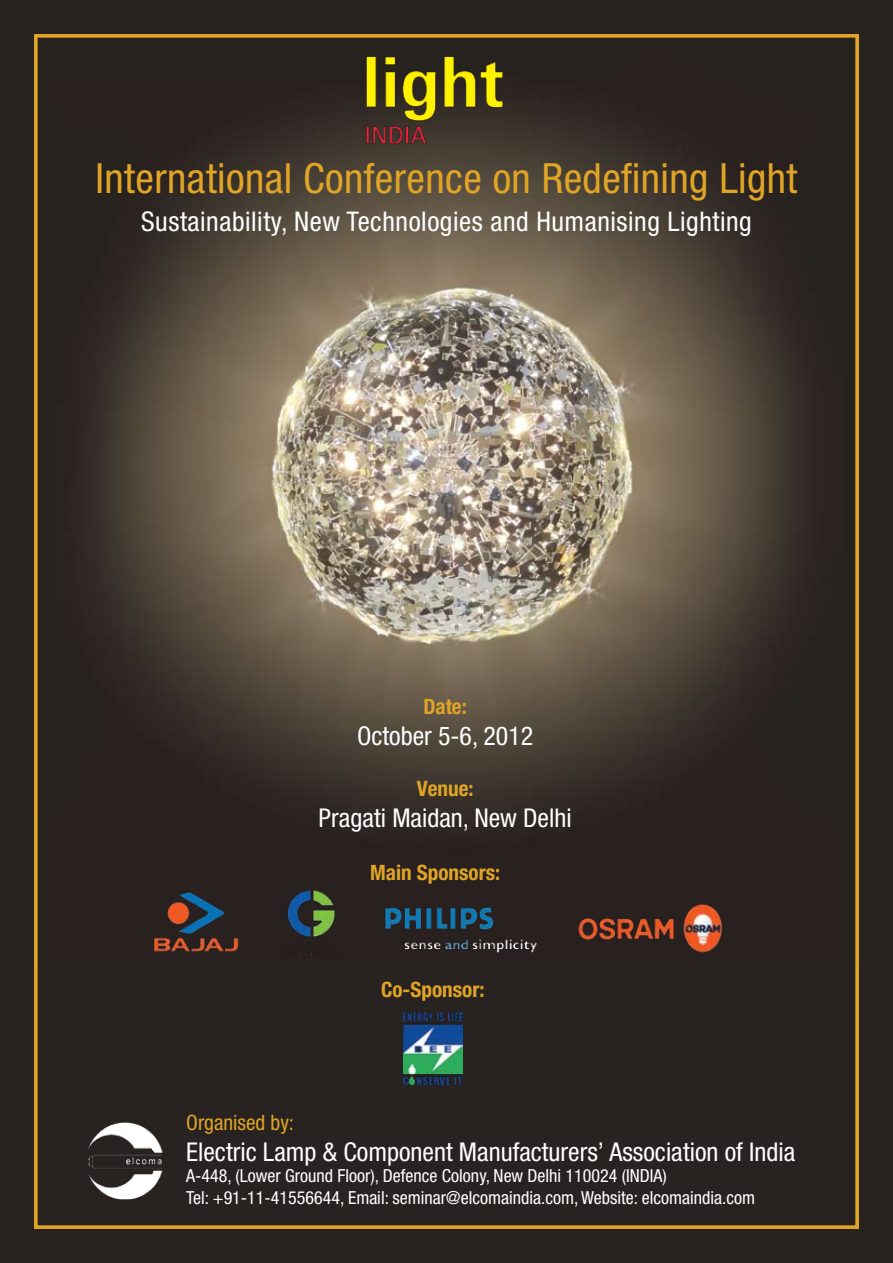
<style>
.page{position:relative;width:893px;height:1263px;background:#282320}
.page>*{position:absolute;margin:0;border:0;box-sizing:border-box;transform-origin:0 0}
.t1{font:condensed 41.7px "Helvetica Neue";letter-spacing:.01em;color:#e0a426}
.t2{font:condensed 27.15px "Helvetica Neue";letter-spacing:.02em;color:#fff}
.t3{font:condensed 25.95px "Helvetica Neue";color:#fff}
.t4{font:700 condensed 21.15px "Helvetica Neue";color:#e0a426}
.t5{font:condensed 21.15px "Helvetica Neue";color:#e0a426}
.t6{font:condensed 18px/21.6px "Helvetica Neue";color:#fff}
</style>
<div class="page">
<img style="left:89px;top:106px;width:716px;height:708px">
<div style="left:34px;top:34px;width:825px;height:1195px;border:4px solid #e0a426"></div>
<img style="left:360px;top:56px;width:145px;height:93px">
<img style="left:88px;top:1122px;width:75px;height:78px">
<img style="left:385px;top:907px;width:152px;height:46px">
<img style="left:578px;top:904px;width:145px;height:49px">
<img style="left:287px;top:890px;width:48px;height:67px">
<img style="left:154px;top:892px;width:86px;height:60px">
<img style="left:403px;top:1012px;width:59px;height:73px">
<h1 class="t1" style="left:96px;top:154px;width:703px">International Conference on Redefining Light</h1>
<h2 class="t2" style="left:141px;top:206px;width:612px">Sustainability, New Technologies and Humanising Lighting</h2>
<p class="t4" style="left:423px;top:694px;width:45px">Date:</p>
<h3 class="t3" style="left:357px;top:721px;width:178px">October 5-6, 2012</h3>
<p class="t4" style="left:417px;top:776px;width:58px">Venue:</p>
<h3 class="t3" style="left:319px;top:803px;width:255px">Pragati Maidan, New Delhi</h3>
<p class="t4" style="left:370px;top:860px;width:132px">Main Sponsors:</p>
<p class="t4" style="left:381px;top:977px;width:105px">Co-Sponsor:</p>
<p class="t5" style="left:186px;top:1110px;width:109px">Organised by:</p>
<h3 class="t3" style="left:186px;top:1136px;width:610px">Electric Lamp &amp; Component Manufacturers’ Association of India</h3>
<p class="t6" style="left:186px;top:1165px;width:570px">A-448, (Lower Ground Floor), Defence Colony, New Delhi 110024 (INDIA)<br>Tel: +91-11-41556644, Email: seminar@elcomaindia.com, Website: elcomaindia.com</p>
</div>
